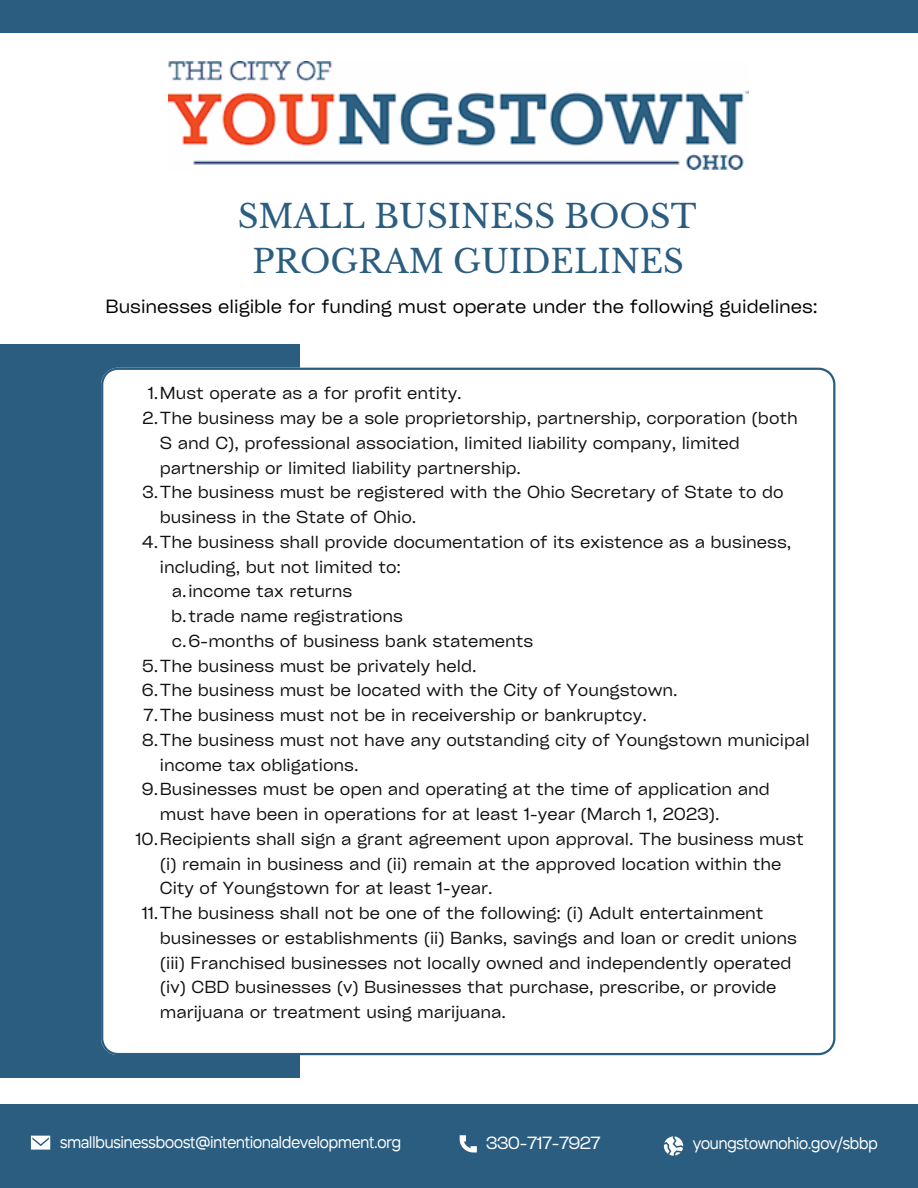
<style>
.page{position:relative;width:918px;height:1188px;background:#fff}
.page>*{position:absolute;margin:0;border:0;box-sizing:border-box;transform-origin:0 0}
.t1{font:32.25px/45px "Libre Baskerville";color:#2b5d80;text-align:center}
.t2{font:18.3px "Cy Grotesk Key";color:#000}
.t3{font:16.95px "TT Interphases";letter-spacing:-.04em;color:#fff}
.t4{font:16.95px "Cy Grotesk Key";letter-spacing:-.04em;color:#fff}
.t5{font:16.65px/24.8px "Cy Grotesk Key";color:#111}
</style>
<div class="page">
<div style="left:0;top:344px;width:300px;height:733px;background:#2b5d80"></div>
<svg style="left:101px;top:368px;width:734px;height:687px"></svg>
<div style="left:0;top:1104px;width:918px;height:84px;background:#2b5d80"></div>
<svg style="left:31px;top:1136px;width:19px;height:13px"></svg>
<svg style="left:664px;top:1136px;width:19px;height:20px"></svg>
<svg style="left:460px;top:1135px;width:17px;height:17px"></svg>
<img style="left:168px;top:61px;width:581px;height:108px">
<div style="left:0;top:0;width:918px;height:33px;background:#2b5d80"></div>
<p class="t1" style="left:238px;top:194px;width:460px">SMALL BUSINESS BOOST<br>PROGRAM GUIDELINES</p>
<p class="t2" style="left:106px;top:294px;width:714px">Businesses eligible for funding must operate under the following guidelines:</p>
<h1 class="t5" style="left:148px;top:380px;width:316px">1.Must operate as a for profit entity.</h1>
<p class="t5" style="left:160px;top:405px;width:639px;text-indent:-17px">2.The business may be a sole proprietorship, partnership, corporation (both<br>S and C), professional association, limited liability company, limited partnership or limited liability partnership.</p>
<p class="t5" style="left:160px;top:479px;width:625px;text-indent:-18px">3.The business must be registered with the Ohio Secretary of State to do business in the State of Ohio.</p>
<p class="t5" style="left:160px;top:529px;width:633px;text-indent:-18px">4.The business shall provide documentation of its existence as a business, including, but not limited to:</p>
<p class="t5" style="left:172px;top:578px;width:182px">a.income tax returns</p>
<p class="t5" style="left:171px;top:603px;width:233px">b.trade name registrations</p>
<p class="t5" style="left:172px;top:628px;width:363px">c.6-months of business bank statements</p>
<p class="t5" style="left:142px;top:653px;width:336px">5.The business must be privately held.</p>
<p class="t5" style="left:142px;top:677px;width:537px">6.The business must be located with the City of Youngstown.</p>
<p class="t5" style="left:144px;top:702px;width:505px">7.The business must not be in receivership or bankruptcy.</p>
<p class="t5" style="left:160px;top:727px;width:651px;text-indent:-18px">8.The business must not have any outstanding city of Youngstown municipal income tax obligations.</p>
<p class="t5" style="left:160px;top:776px;width:611px;text-indent:-18px">9.Businesses must be open and operating at the time of application and must have been in operations for at least 1-year (March 1, 2023).</p>
<p class="t5" style="left:160px;top:826px;width:645px;text-indent:-24px">10.Recipients shall sign a grant agreement upon approval. The business must (i) remain in business and (ii) remain at the approved location within the<br>City of Youngstown for at least 1-year.</p>
<p class="t5" style="left:160px;top:900px;width:639px;text-indent:-18px">11.The business shall not be one of the following: (i) Adult entertainment businesses or establishments (ii) Banks, savings and loan or credit unions (iii) Franchised businesses not locally owned and independently operated (iv) CBD businesses (v) Businesses that purchase, prescribe, or provide marijuana or treatment using marijuana.</p>
<p class="t3" style="left:60px;top:1131px;width:343px">smallbusinessboost@intentionaldevelopment.org</p>
<p class="t4" style="left:486px;top:1132px;width:116px">330-717-7927</p>
<p class="t3" style="left:693px;top:1132px;width:187px">youngstownohio.gov/sbbp</p>
</div>
